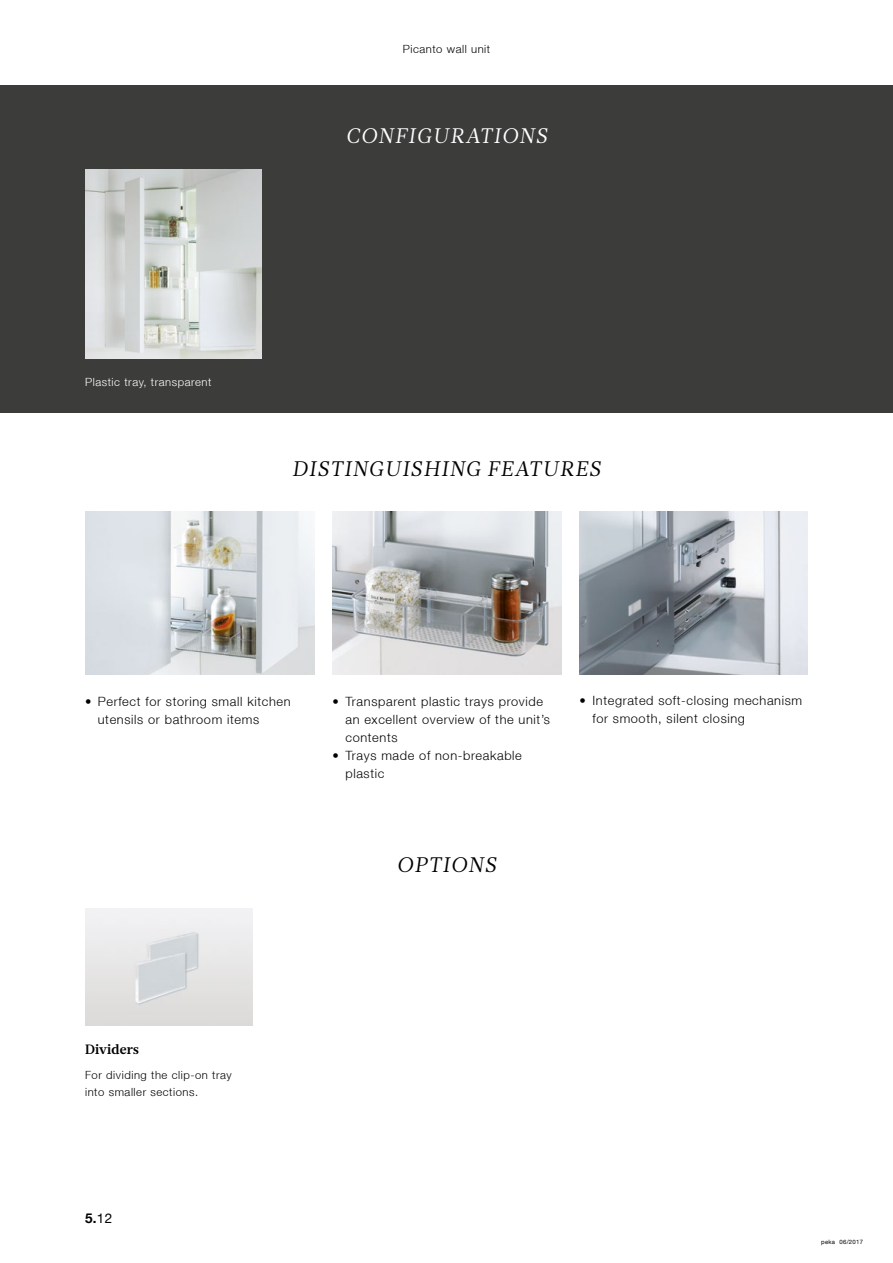
<style>
.page{position:relative;width:893px;height:1263px;background:#fff}
.page>*{position:absolute;margin:0;border:0;box-sizing:border-box;transform-origin:0 0}
.t1{font:italic 21px "Glosa Text";letter-spacing:.065em;color:#000}
.t2{font:italic 21px "Glosa Text";letter-spacing:.065em;color:#fff}
.t3{font:700 13.5px "Glosa Text";letter-spacing:.01em;color:#000}
.t4{font:700 13.5px "Helvetica Neue LT";color:#000}
.t5{font:300 12.75px/18px "Helvetica Neue LT";letter-spacing:.05em;color:#000}
.t6{font:300 11.25px/16.5px "Helvetica Neue LT";letter-spacing:.05em;color:#000}
.t7{font:300 11.25px "Helvetica Neue LT";letter-spacing:.05em;color:#fff}
.t8{font:6px "Helvetica Neue LT";letter-spacing:.05em;color:#000}
.s1{font-weight:400}
</style>
<div class="page">
<div style="left:0;top:85px;width:893px;height:328px;background:#3c3c3b"></div>
<img style="left:85px;top:512px;width:230px;height:162px">
<img style="left:333px;top:512px;width:229px;height:162px">
<img style="left:580px;top:512px;width:228px;height:162px">
<img style="left:85px;top:170px;width:176px;height:189px">
<img style="left:85px;top:908px;width:167px;height:117px">
<p class="t6" style="left:403px;top:40px;width:89px">Picanto wall unit</p>
<h1 class="t2" style="left:346px;top:122px;width:203px">CONFIGURATIONS</h1>
<p class="t7" style="left:85px;top:375px;width:128px">Plastic tray, transparent</p>
<h1 class="t1" style="left:292px;top:455px;width:310px">DISTINGUISHING FEATURES</h1>
<p class="t5" style="left:98px;top:692px;width:194px;text-indent:-13px">• Perfect for storing small kitchen utensils or bathroom items</p>
<p class="t5" style="left:592px;top:692px;width:211px;text-indent:-13px">• Integrated soft-closing mechanism for smooth, silent closing</p>
<p class="t5" style="left:345px;top:692px;width:206px;text-indent:-13px">• Transparent plastic trays provide an excellent overview of the unit’s contents</p>
<p class="t5" style="left:345px;top:746px;width:178px;text-indent:-13px">• Trays made of non-breakable plastic</p>
<h1 class="t1" style="left:397px;top:851px;width:101px">OPTIONS</h1>
<p class="t3" style="left:85px;top:1040px;width:56px">Dividers</p>
<p class="t6" style="left:85px;top:1066px;width:148px">For dividing the clip-on tray into smaller sections.</p>
<p class="t4" style="left:85px;top:1210px;width:29px">5.<span class="s1">12</span></p>
<p class="t8" style="left:821px;top:1238px;width:44px">peka 06/2017</p>
</div>
